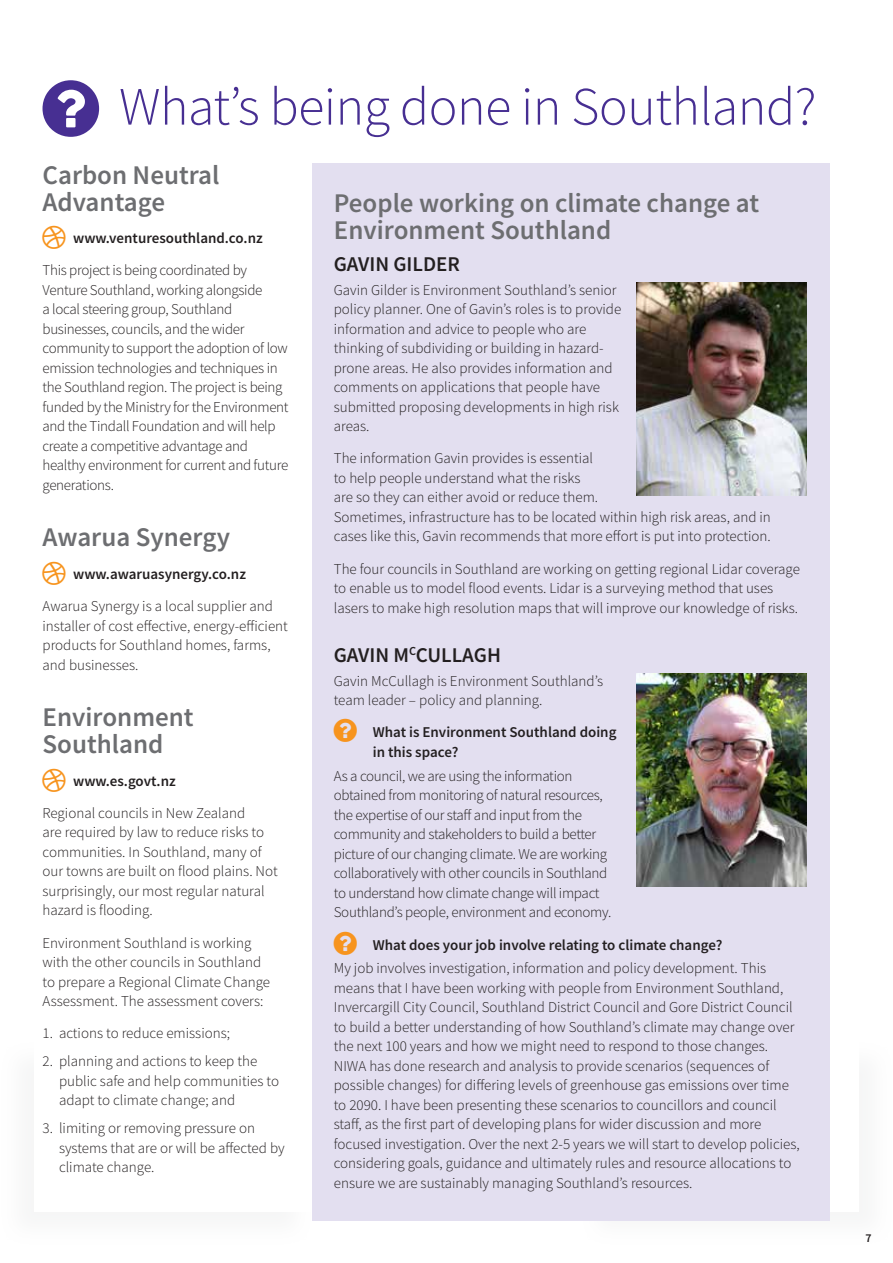
<style>
.page{position:relative;width:893px;height:1263px;background:#fff}
.page>*{position:absolute;margin:0;border:0;box-sizing:border-box;transform-origin:0 0}
.t1{font:300 54px "Source Sans Pro";letter-spacing:-.01em;color:#472f92}
.t2{font:600 27px/27px "Source Sans Pro";color:#6d6e71}
.t3{font:600 21px "Source Sans Pro";color:#231f20}
.t4{font:300 15px/19.5px "Source Sans Pro";color:#231f20}
.t5{font:300 15px/19.5px "Source Sans Pro";letter-spacing:-.02em;color:#231f20}
.t6{font:600 15px/19.5px "Source Sans Pro";color:#231f20}
.t7{font:600 12px "Source Sans Pro";color:#231f20}
</style>
<div class="page">
<div style="left:0;top:1040px;width:314px;height:207px;background:#fbfbfb"></div>
<div style="left:34px;top:1042px;width:278px;height:170px;background:#fff"></div>
<hr style="left:0;top:1040px;width:2px;height:207px;background:#fff">
<div style="left:580px;top:1040px;width:313px;height:207px;background:#fbfcfc"></div>
<div style="left:581px;top:1042px;width:278px;height:170px;background:#fff"></div>
<div style="left:312px;top:163px;width:517px;height:1057px;background:#e3dff0"></div>
<img style="left:637px;top:282px;width:170px;height:213px">
<img style="left:637px;top:674px;width:170px;height:212px">
<h1 class="t1" style="left:119px;top:74px;width:699px">What’s being done in Southland?</h1>
<h2 class="t2" style="left:43px;top:161px;width:178px">Carbon Neutral<br>Advantage</h2>
<p class="t6" style="left:73px;top:228px;width:191px">www.venturesouthland.co.nz</p>
<p class="t5" style="left:43px;top:260px;width:248px">This project is being coordinated by Venture Southland, working alongside<br>a local steering group, Southland businesses, councils, and the wider community to support the adoption of low emission technologies and techniques in the Southland region. The project is being funded by the Ministry for the Environment and the Tindall Foundation and will help create a competitive advantage and healthy environment for current and future generations.</p>
<h2 class="t2" style="left:43px;top:524px;width:189px">Awarua Synergy</h2>
<p class="t6" style="left:73px;top:564px;width:174px">www.awaruasynergy.co.nz</p>
<p class="t4" style="left:43px;top:596px;width:247px">Awarua Synergy is a local supplier and installer of cost effective, energy-efficient products for Southland homes, farms, and businesses.</p>
<h2 class="t2" style="left:43px;top:703px;width:153px">Environment<br>Southland</h2>
<p class="t6" style="left:73px;top:771px;width:104px">www.es.govt.nz</p>
<p class="t4" style="left:43px;top:803px;width:237px">Regional councils in New Zealand<br>are required by law to reduce risks to communities. In Southland, many of our towns are built on flood plains. Not surprisingly, our most regular natural hazard is flooding.</p>
<p class="t4" style="left:43px;top:933px;width:229px">Environment Southland is working with the other councils in Southland to prepare a Regional Climate Change Assessment. The assessment covers:</p>
<p class="t4" style="left:43px;top:1023px;width:189px">1. actions to reduce emissions;</p>
<p class="t4" style="left:59px;top:1051px;width:222px;text-indent:-16px">2. planning and actions to keep the public safe and help communities to adapt to climate change; and</p>
<p class="t4" style="left:59px;top:1118px;width:227px;text-indent:-16px">3. limiting or removing pressure on systems that are or will be affected by climate change.</p>
<h2 class="t2" style="left:334px;top:189px;width:427px">People working on climate change at<br>Environment Southland</h2>
<h3 class="t3" style="left:334px;top:250px;width:128px">GAVIN GILDER</h3>
<p class="t4" style="left:334px;top:280px;width:289px">Gavin Gilder is Environment Southland’s senior policy planner. One of Gavin’s roles is to provide information and advice to people who are thinking of subdividing or building in hazard&shy;prone areas. He also provides information and comments on applications that people have submitted proposing developments in high risk areas.</p>
<p class="t4" style="left:334px;top:449px;width:439px">The information Gavin provides is essential<br>to help people understand what the risks<br>are so they can either avoid or reduce them.<br>Sometimes, infrastructure has to be located within high risk areas, and in cases like this, Gavin recommends that more effort is put into protection.</p>
<p class="t4" style="left:334px;top:559px;width:468px">The four councils in Southland are working on getting regional Lidar coverage to enable us to model flood events. Lidar is a surveying method that uses lasers to make high resolution maps that will improve our knowledge of risks.</p>
<h3 class="t3" style="left:334px;top:641px;width:169px">GAVIN M<sup>C</sup>CULLAGH</h3>
<p class="t4" style="left:334px;top:671px;width:271px">Gavin McCullagh is Environment Southland’s team leader – policy and planning.</p>
<p class="t6" style="left:373px;top:723px;width:245px">What is Environment Southland doing in this space?</p>
<p class="t5" style="left:334px;top:766px;width:279px">As a council, we are using the information obtained from monitoring of natural resources, the expertise of our staff and input from the community and stakeholders to build a better picture of our changing climate. We are working collaboratively with other councils in Southland to understand how climate change will impact Southland’s people, environment and economy.</p>
<p class="t6" style="left:373px;top:935px;width:351px">What does your job involve relating to climate change?</p>
<p class="t4" style="left:334px;top:958px;width:467px">My job involves investigation, information and policy development. This means that I have been working with people from Environment Southland, Invercargill City Council, Southland District Council and Gore District Council to build a better understanding of how Southland’s climate may change over the next 100 years and how we might need to respond to those changes.<br>NIWA has done research and analysis to provide scenarios (sequences of possible changes) for differing levels of greenhouse gas emissions over time to 2090. I have been presenting these scenarios to councillors and council staff, as the first part of developing plans for wider discussion and more focused investigation. Over the next 2-5 years we will start to develop policies, considering goals, guidance and ultimately rules and resource allocations to ensure we are sustainably managing Southland’s resources.</p>
<p class="t7" style="left:865px;top:1230px;width:8px">7</p>
</div>
